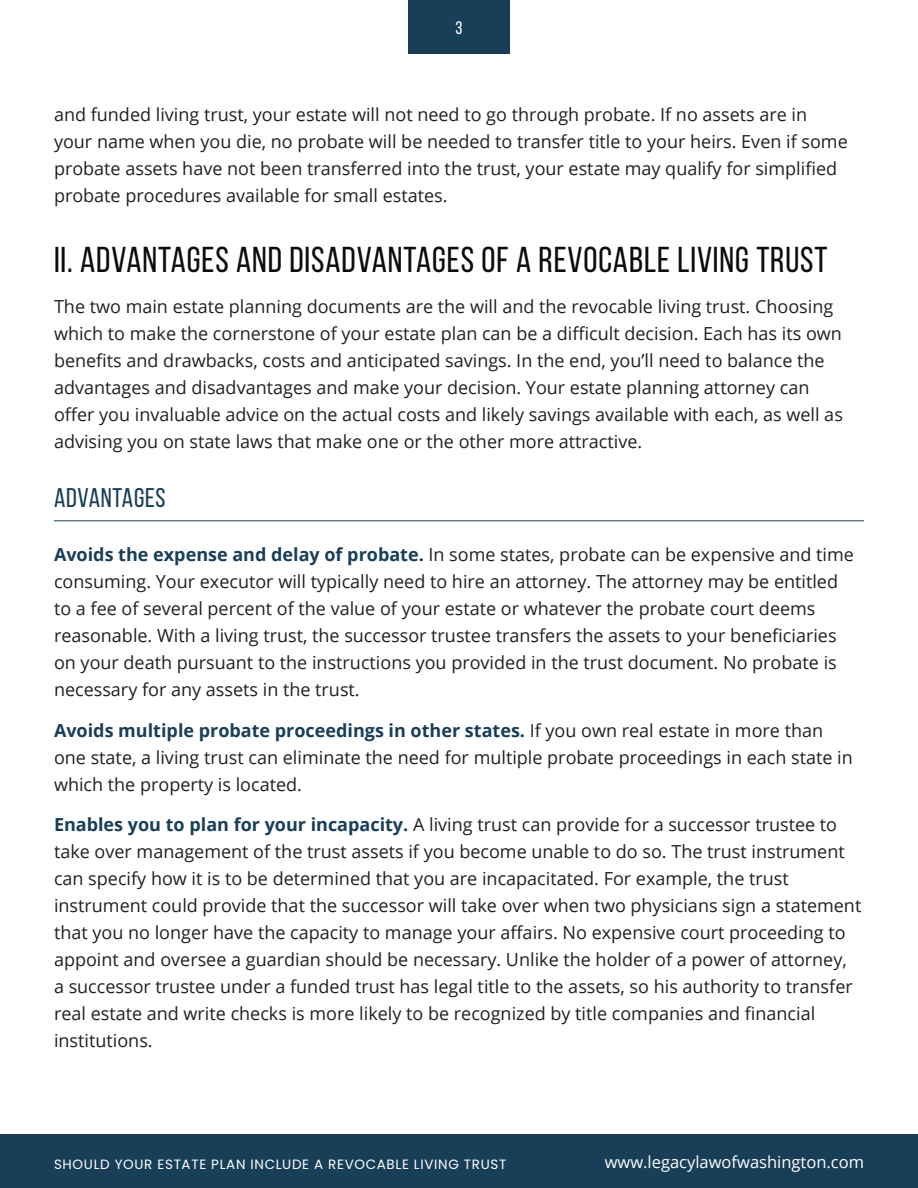
<style>
.page{position:relative;width:918px;height:1188px;background:#fff}
.page>*{position:absolute;margin:0;border:0;box-sizing:border-box;transform-origin:0 0}
.Subsection_Title{font:36px "Bebas Neue";letter-spacing:.025em;color:#0b0c0b}
.H1_-_Heading_1{font:27px "Bebas Neue";letter-spacing:.025em;color:#183e58}
.P9_-_Paragraph_Lead{font:18px/27px "Open Sans";color:#231f20}
.P4_-_Basic_Paragraph{font:18px/27px "Open Sans";color:#231f20}
.t1{font:18px "Bebas Neue";color:#fff}
.t2{font:16.5px "Open Sans";color:#fff}
.t3{font:13.5px "Poppins";letter-spacing:.05em;color:#fff}
.s1{font-weight:700;color:#183e58}
</style>
<div class="page">
<div style="left:0;top:1134px;width:918px;height:54px;background:#183e58"></div>
<div style="left:408px;top:0;width:102px;height:54px;background:#183e58"></div>
<hr style="left:54px;top:521px;width:810px;height:1px;background:#183e58">
<p class="t1" style="left:456px;top:18px;width:8px">3</p>
<p class="P9_-_Paragraph_Lead" style="left:54px;top:101px;width:795px">and funded living trust, your estate will not need to go through probate. If no assets are in your name when you die, no probate will be needed to transfer title to your heirs. Even if some probate assets have not been transferred into the trust, your estate may qualify for simplified probate procedures available for small estates.</p>
<p class="Subsection_Title" style="left:54px;top:240px;width:775px">II. ADVANTAGES AND DISADVANTAGES OF A REVOCABLE LIVING TRUST</p>
<p class="P4_-_Basic_Paragraph" style="left:54px;top:292px;width:790px">The two main estate planning documents are the will and the revocable living trust. Choosing which to make the cornerstone of your estate plan can be a difficult decision. Each has its own benefits and drawbacks, costs and anticipated savings. In the end, you’ll need to balance the advantages and disadvantages and make your decision. Your estate planning attorney can offer you invaluable advice on the actual costs and likely savings available with each, as well as advising you on state laws that make one or the other more attractive.</p>
<p class="H1_-_Heading_1" style="left:54px;top:483px;width:113px">ADVANTAGES</p>
<p class="P9_-_Paragraph_Lead" style="left:54px;top:541px;width:802px"><span class="s1">Avoids the expense and delay of probate.</span> In some states, probate can be expensive and time consuming. Your executor will typically need to hire an attorney. The attorney may be entitled to a fee of several percent of the value of your estate or whatever the probate court deems reasonable. With a living trust, the successor trustee transfers the assets to your beneficiaries on your death pursuant to the instructions you provided in the trust document. No probate is necessary for any assets in the trust.</p>
<p class="P9_-_Paragraph_Lead" style="left:54px;top:716px;width:800px"><span class="s1">Avoids multiple probate proceedings in other states.</span> If you own real estate in more than one state, a living trust can eliminate the need for multiple probate proceedings in each state in which the property is located.</p>
<p class="P9_-_Paragraph_Lead" style="left:54px;top:811px;width:809px"><span class="s1">Enables you to plan for your incapacity.</span> A living trust can provide for a successor trustee to take over management of the trust assets if you become unable to do so. The trust instrument can specify how it is to be determined that you are incapacitated. For example, the trust instrument could provide that the successor will take over when two physicians sign a statement that you no longer have the capacity to manage your affairs. No expensive court proceeding to appoint and oversee a guardian should be necessary. Unlike the holder of a power of attorney,<br>a successor trustee under a funded trust has legal title to the assets, so his authority to transfer real estate and write checks is more likely to be recognized by title companies and financial institutions.</p>
<p class="t3" style="left:54px;top:1156px;width:454px">SHOULD YOUR ESTATE PLAN INCLUDE A REVOCABLE LIVING TRUST</p>
<p class="t2" style="left:605px;top:1151px;width:261px">www.legacylawofwashington.com</p>
</div>
